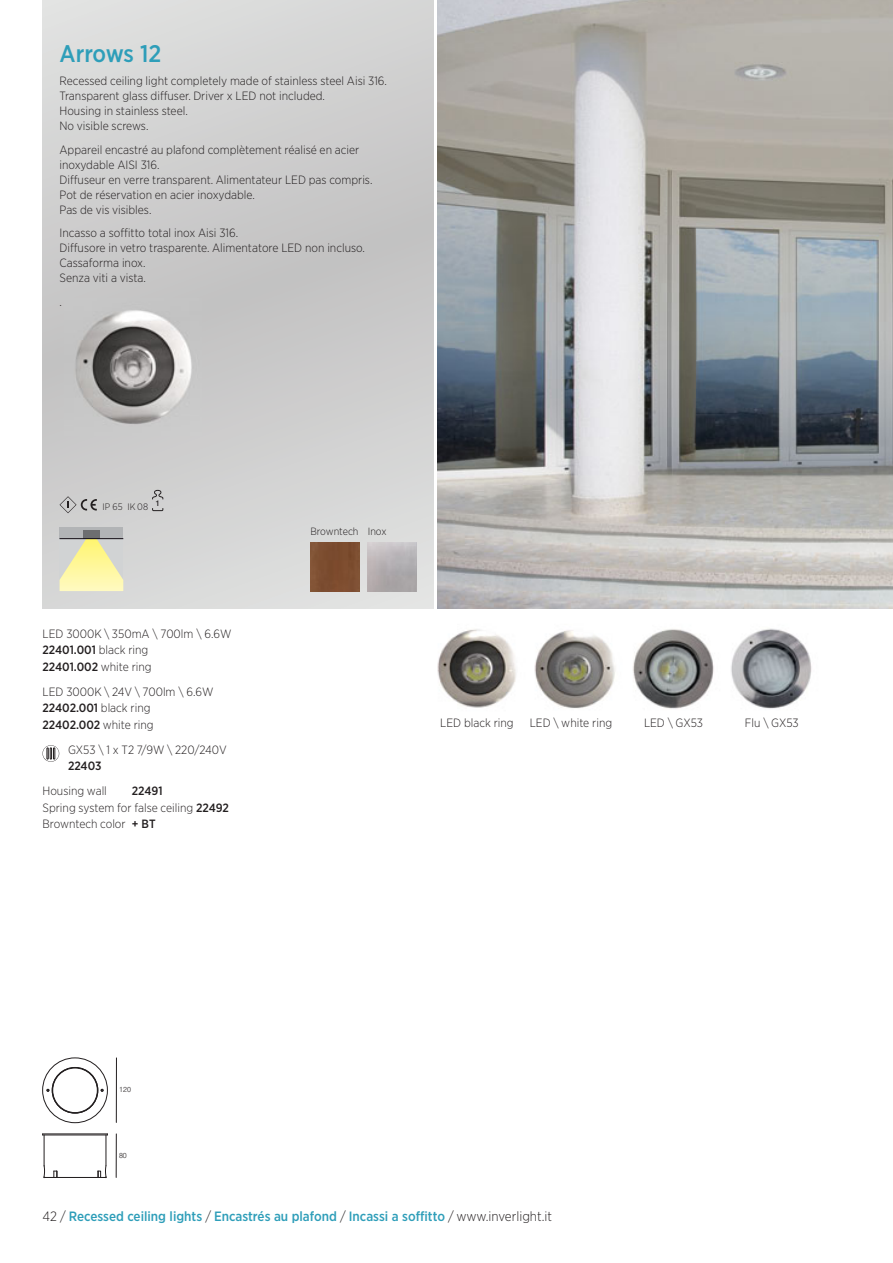
<style>
.page{position:relative;width:893px;height:1263px;background:#fff}
.page>*{position:absolute;margin:0;border:0;box-sizing:border-box;transform-origin:0 0}
.t1{font:500 24px "Gotham Narrow";letter-spacing:-.005em;color:#2e9eb9}
.t2{font:500 13.5px "Gotham Narrow";color:#2e9eb9}
.t3{font:300 12px/15px "Gotham Narrow";color:#231f20}
.t4{font:500 12px "Gotham Narrow";letter-spacing:-.005em;color:#231f20}
.t5{font:300 10.5px "Gotham Narrow";color:#231f20}
.t6{font:300 9.45px "Gotham Narrow";color:#231f20}
.t7{font:300 7.35px "Swiss 721 BT";color:#231f20}
.s1{font-weight:500}
.s2{font-weight:300;color:#231f20}
</style>
<div class="page">
<img style="left:437px;top:629px;width:79px;height:79px">
<svg style="left:534px;top:630px;width:81px;height:79px"></svg>
<svg style="left:633px;top:629px;width:81px;height:80px"></svg>
<svg style="left:731px;top:628px;width:81px;height:81px"></svg>
<svg style="left:43px;top:0;width:391px;height:608px"></svg>
<svg style="left:60px;top:496px;width:37px;height:17px"></svg>
<svg style="left:152px;top:490px;width:11px;height:9px"></svg>
<svg style="left:152px;top:508px;width:11px;height:3px"></svg>
<div style="left:60px;top:527px;width:63px;height:12px;background:#b2b4b6"></div>
<svg style="left:60px;top:539px;width:63px;height:52px"></svg>
<div style="left:83px;top:530px;width:16px;height:9px;background:#6d6e70"></div>
<hr style="left:60px;top:538px;width:63px;height:1px;background:#140e16">
<img style="left:368px;top:542px;width:49px;height:49px">
<div style="left:310px;top:542px;width:49px;height:49px;background:#7d4d30"></div>
<svg style="left:43px;top:745px;width:16px;height:17px"></svg>
<img style="left:64px;top:298px;width:138px;height:138px">
<img style="left:438px;top:0;width:455px;height:608px">
<hr style="left:116px;top:1058px;width:1px;height:64px;background:#231f20">
<hr style="left:116px;top:1134px;width:1px;height:43px;background:#231f20">
<div style="left:43px;top:1058px;width:65px;height:65px;border:1px solid #231f20;border-radius:50%"></div>
<div style="left:53px;top:1068px;width:44px;height:45px;border:1px solid #231f20;border-radius:50%"></div>
<div style="left:52px;top:1067px;width:46px;height:46px;border:1px solid #231f20;border-radius:50%"></div>
<hr style="left:106px;top:1135px;width:1px;height:31px;background:#231f20">
<hr style="left:44px;top:1135px;width:1px;height:31px;background:#231f20">
<hr style="left:44px;top:1177px;width:62px;height:1px;background:#231f20">
<svg style="left:44px;top:1166px;width:14px;height:11px"></svg>
<svg style="left:98px;top:1165px;width:9px;height:13px"></svg>
<hr style="left:43px;top:1134px;width:64px;height:1px;background:#231f20">
<hr style="left:43px;top:1135px;width:64px;height:1px;background:#231f20">
<h1 class="t1" style="left:60px;top:44px;width:103px">Arrows 12</h1>
<p class="t3" style="left:60px;top:74px;width:329px">Recessed ceiling light completely made of stainless steel Aisi 316.<br>Transparent glass diffuser. Driver x LED not included.<br>Housing in stainless steel.<br>No visible screws.</p>
<p class="t3" style="left:60px;top:143px;width:314px">Appareil encastré au plafond complètement réalisé en acier inoxydable AISI 316.<br>Diffuseur en verre transparent. Alimentateur LED pas compris.<br>Pot de réservation en acier inoxydable.<br>Pas de vis visibles.</p>
<p class="t3" style="left:60px;top:226px;width:307px">Incasso a soffitto total inox Aisi 316.<br>Diffusore in vetro trasparente. Alimentatore LED non incluso.<br>Cassaforma inox.<br>Senza viti a vista.</p>
<p class="t3" style="left:60px;top:295px;width:4px">.</p>
<p class="t6" style="left:103px;top:503px;width:59px">IP 65 IK 08 <sup>1</sup></p>
<p class="t3" style="left:43px;top:626px;width:191px;line-height:16.5px">LED 3000K \ 350mA \ 700lm \ 6.6W<br><span class="s1">22401.001</span> black ring<br><span class="s1">22401.002</span> white ring</p>
<p class="t3" style="left:43px;top:684px;width:173px;line-height:16.5px">LED 3000K \ 24V \ 700lm \ 6.6W<br><span class="s1">22402.001</span> black ring<br><span class="s1">22402.002</span> white ring</p>
<p class="t3" style="left:68px;top:743px;width:160px">GX53 \ 1 x T2 7/9W \ 220/240V</p>
<p class="t4" style="left:68px;top:762px;width:35px">22403</p>
<p class="t3" style="left:43px;top:784px;width:66px">Housing wall</p>
<p class="t3" style="left:43px;top:784px;width:188px;line-height:16.5px;text-indent:89px"><span class="s1">22491<br></span>Spring system for false ceiling <span class="s1">22492<br></span>Browntech color <span class="s1">+ BT</span></p>
<p class="t5" style="left:310px;top:527px;width:78px">Browntech Inox</p>
<p class="t3" style="left:440px;top:716px;width:75px">LED black ring</p>
<p class="t3" style="left:530px;top:716px;width:84px">LED \ white ring</p>
<p class="t3" style="left:644px;top:716px;width:61px">LED \ GX53</p>
<p class="t3" style="left:745px;top:716px;width:55px">Flu \ GX53</p>
<p class="t7" style="left:119px;top:1085px;width:13px">120</p>
<p class="t7" style="left:119px;top:1151px;width:9px">80</p>
<p class="t2" style="left:43px;top:1211px;width:511px"><span class="s2">42 /</span> Recessed ceiling lights <span class="s2">/</span> Encastrés au plafond <span class="s2">/</span> Incassi a soffitto <span class="s2">/ www.inverlight.it</span></p>
</div>
